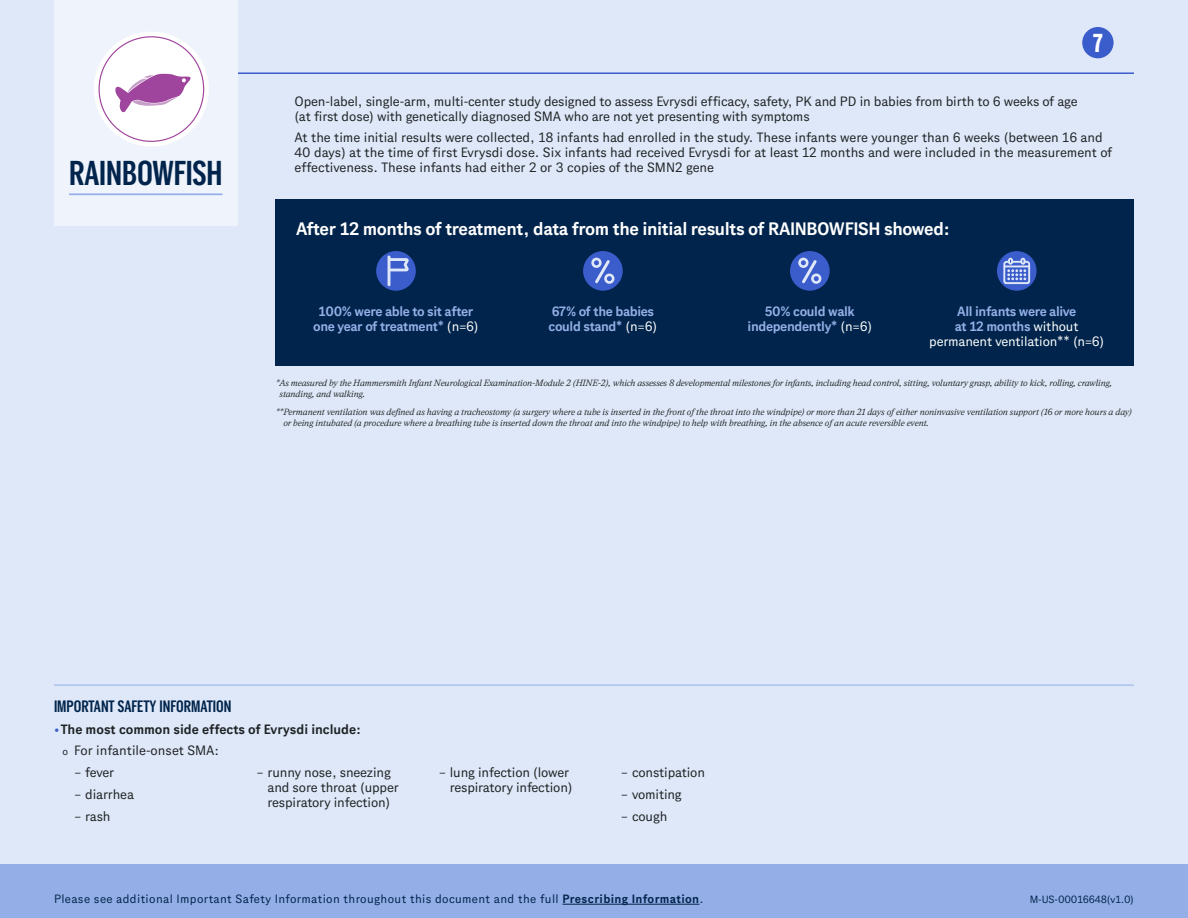
<style>
.page{position:relative;width:1188px;height:918px;background:#fff}
.page>*{position:absolute;margin:0;border:0;box-sizing:border-box;transform-origin:0 0}
.t1{font:700 34.5px "Gene Condensed";color:#00244b}
.t2{font:800 25.95px "Gene Condensed";color:#fff}
.t3{font:700 18px "Gene Sans";letter-spacing:-.02em;color:#fff}
.t4{font:700 16.5px "Gene Condensed";color:#00244b}
.t5{font:13.5px/15px "Gene Sans";letter-spacing:-.01em;color:#1e2325}
.t6{font:700 13.5px/15px "Gene Sans";letter-spacing:-.025em;color:#94afe7;text-align:center}
.t7{font:700 13.5px/21.8px "Gene Sans";color:#1e2325}
.t8{font:13.5px/15px "Gene Sans";letter-spacing:-.01em;color:#fff;text-align:center}
.t9{font:12px "Gene Sans";letter-spacing:.03em;color:#00244b}
.t10{font:10.5px "Gene Sans";letter-spacing:-.01em;color:#00244b}
.t11{font:italic 9px/11.2px "Gene Serif";letter-spacing:-.01em;color:#1e2325}
.s1{font-weight:400;color:#fff}
.s2{font-weight:700;color:#94afe7}
.s3{font-weight:400;color:#3b5ccb}
.s4{font-weight:400;font-size:10.5px}
.s5{font-weight:400}
.s6{font-weight:700}
</style>
<div class="page">
<div style="left:0;top:0;width:1188px;height:864px;background:#dfe8f8"></div>
<div style="left:0;top:864px;width:1188px;height:54px;background:#94afe7"></div>
<div style="left:1082px;top:27px;width:32px;height:31px;background:#3b5ccb;border-radius:50%"></div>
<hr style="left:563px;top:904px;width:137px;height:1px;background:#00244b">
<hr style="left:54px;top:72px;width:1080px;height:2px;background:#3b5ccb">
<div style="left:54px;top:0;width:183px;height:225px;background:#eff3fb"></div>
<div style="left:94px;top:32px;width:115px;height:115px;background:#fff;border-radius:50%"></div>
<svg style="left:115px;top:73px;width:76px;height:40px"></svg>
<hr style="left:69px;top:193px;width:153px;height:2px;background:#94afe7">
<hr style="left:54px;top:685px;width:1080px;height:1px;background:#94afe7">
<div style="left:276px;top:199px;width:858px;height:167px;background:#00244b"></div>
<div style="left:376px;top:251px;width:40px;height:40px;background:#3b5ccb;border-radius:50%"></div>
<svg style="left:388px;top:256px;width:21px;height:30px"></svg>
<div style="left:583px;top:251px;width:40px;height:40px;background:#3b5ccb;border-radius:50%"></div>
<svg style="left:592px;top:257px;width:20px;height:27px"></svg>
<div style="left:591px;top:258px;width:11px;height:10px;border:3px solid #dfe8f8;border-radius:50%"></div>
<div style="left:604px;top:274px;width:10px;height:10px;border:3px solid #dfe8f8;border-radius:50%"></div>
<div style="left:790px;top:251px;width:40px;height:40px;background:#3b5ccb;border-radius:50%"></div>
<svg style="left:799px;top:257px;width:20px;height:27px"></svg>
<div style="left:798px;top:258px;width:11px;height:10px;border:3px solid #dfe8f8;border-radius:50%"></div>
<div style="left:811px;top:274px;width:10px;height:10px;border:3px solid #dfe8f8;border-radius:50%"></div>
<svg style="left:997px;top:251px;width:40px;height:40px"></svg>
<svg style="left:1003px;top:258px;width:27px;height:26px"></svg>
<h1 class="t1" style="left:69px;top:153px;width:155px">RAINBOWFISH</h1>
<h2 class="t2" style="left:1093px;top:28px;width:11px">7</h2>
<p class="t5" style="left:295px;top:93px;width:785px">Open-label, single-arm, multi-center study designed to assess Evrysdi efficacy, safety, PK and PD in babies from birth to 6 weeks of age (at first dose) with genetically diagnosed SMA who are not yet presenting with symptoms</p>
<p class="t5" style="left:295px;top:130px;width:819px">At the time initial results were collected, 18 infants had enrolled in the study. These infants were younger than 6 weeks (between 16 and<br>40 days) at the time of first Evrysdi dose. Six infants had received Evrysdi for at least 12 months and were included in the measurement of effectiveness. These infants had either 2 or 3 copies of the SMN2 gene</p>
<h3 class="t3" style="left:296px;top:218px;width:656px">After 12 months of treatment, data from the initial results of RAINBOWFISH showed:</h3>
<p class="t6" style="left:313px;top:303px;width:167px">100% were able to sit after one year of treatment* <span class="s1">(n=6)</span></p>
<p class="t6" style="left:549px;top:303px;width:110px;text-align:left">67% of the babies could stand* <span class="s1">(n=6)</span></p>
<p class="t8" style="left:929px;top:303px;width:177px"><span class="s2">All infants were alive<br>at 12 months</span> without permanent ventilation** (n=6)</p>
<p class="t11" style="left:280px;top:377px;width:834px;text-indent:-4px">*As measured by the Hammersmith Infant Neurological Examination-Module 2 (HINE-2), which assesses 8 developmental milestones for infants, including head control, sitting, voluntary grasp, ability to kick, rolling, crawling, standing, and walking.</p>
<p class="t11" style="left:283px;top:406px;width:850px;text-indent:-8px">**Permanent ventilation was defined as having a tracheostomy (a surgery where a tube is inserted in the front of the throat into the windpipe) or more than 21 days of either noninvasive ventilation support (16 or more hours a day) or being intubated (a procedure where a breathing tube is inserted down the throat and into the windpipe) to help with breathing, in the absence of an acute reversible event.</p>
<p class="t6" style="left:748px;top:303px;width:126px">50% could walk independently* <span class="s1">(n=6)</span></p>
<p class="t4" style="left:54px;top:696px;width:179px">IMPORTANT SAFETY INFORMATION</p>
<p class="t7" style="left:62px;top:718px;width:300px;text-indent:-8px"><span class="s3">•</span>The most common side effects of Evrysdi include: <span class="s4">o</span> <span class="s5">For infantile-onset SMA:</span></p>
<p class="t5" style="left:75px;top:765px;width:41px">– fever</p>
<p class="t5" style="left:75px;top:786px;width:61px">– diarrhea</p>
<p class="t5" style="left:75px;top:808px;width:38px">– rash</p>
<p class="t5" style="left:268px;top:765px;width:133px;text-indent:-11px">– runny nose, sneezing and sore throat (upper respiratory infection)</p>
<p class="t5" style="left:439px;top:765px;width:135px;text-align:right">– lung infection (lower respiratory infection)</p>
<p class="t5" style="left:621px;top:765px;width:85px">– constipation</p>
<p class="t5" style="left:621px;top:786px;width:62px">– vomiting</p>
<p class="t5" style="left:621px;top:808px;width:48px">– cough</p>
<p class="t9" style="left:54px;top:892px;width:651px">Please see additional Important Safety Information throughout this document and the full <span class="s6">Prescribing Information</span>.</p>
<p class="t10" style="left:1030px;top:893px;width:106px">M-US-00016648(v1.0)</p>
</div>
